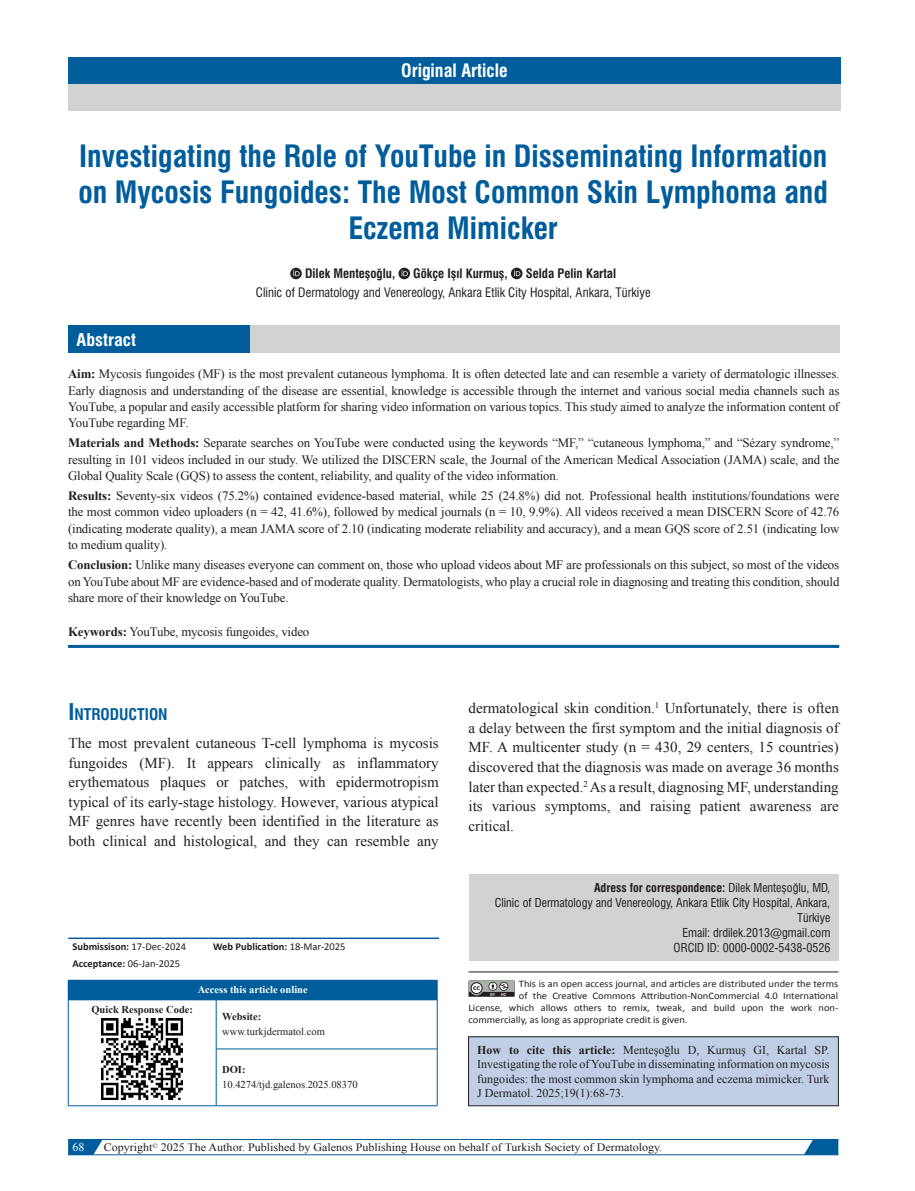
<style>
.page{position:relative;width:915px;height:1191px;background:#fff}
.page>*{position:absolute;margin:0;border:0;box-sizing:border-box;transform-origin:0 0}
._1__BASLIK{font:30px/36px "Swiss Condensed Bold Tr";color:#005d9c;text-align:center}
.t1{font:18px "Swiss Condensed Bold Tr";color:#fff}
.ABSTRACT_YAZISI{font:17.1px "Swiss Condensed Bold Tr";color:#fff;scale:1.05 1}
.ANA-BASLIK{font:15.75px "Swiss Condensed Bold Tr";color:#005d9c}
.YAZI{font:15px/19.5px "Times New Roman";color:#231f20;text-align:justify}
.ÖZET{font:12.9px/16.2px "Times New Roman";letter-spacing:-.01em;color:#231f20;text-align:justify}
.KURUM{font:12.75px "Swiss Condensed Tr";color:#231f20}
.YAZARLAR{font:12.75px "Swiss Condensed Bold Tr";color:#231f20}
.CITE{font:12px/14.4px "Times New Roman";color:#231f20;text-align:justify}
.CORRESPONDENCE{font:12px/15px "Swiss Condensed Tr";color:#231f20;text-align:right}
.CORRESPONDENCE-2{font:12px "Swiss Condensed Bold Tr";color:#231f20}
.t2{font:12px "Times New Roman";color:#fff}
.t3{font:11.4px "Times New Roman";color:#231f20;scale:1.05 1}
.SUBMİSSİON{font:700 10.5px "Calibri";color:#231f20}
.KUTU-BİLGİ{font:700 10.5px "Times New Roman";color:#231f20}
.DOİ{font:10.5px "Times New Roman";color:#231f20}
.ACCESS{font:700 10.5px "Times New Roman";color:#fff}
.ALT-WEBSİTE{font:10.5px "Times New Roman";color:#231f20}
.Lisans{font:10.05px "Calibri";color:#231f20;scale:1.05 1}
.s1{font-weight:700}
.s2{font-size:22.5px}
.s3{font-weight:400}
.s4{font-family:"Swiss Condensed Tr"}
</style>
<div class="page">
<div style="left:68px;top:57px;width:772px;height:27px;background:#005d9c"></div>
<div style="left:68px;top:84px;width:772px;height:26px;background:#d1d2d4"></div>
<svg style="left:804px;top:1140px;width:34px;height:14px"></svg>
<svg style="left:68px;top:1140px;width:35px;height:14px"></svg>
<hr style="left:68px;top:1139px;width:770px;height:1px;background:#005d9c">
<hr style="left:68px;top:1154px;width:770px;height:1px;background:#005d9c">
<hr style="left:68px;top:937px;width:141px;height:2px;background:#005d9c">
<hr style="left:209px;top:937px;width:230px;height:2px;background:#005d9c">
<div style="left:68px;top:980px;width:369px;height:19px;background:#005d9c"></div>
<svg style="left:437px;top:980px;width:1px;height:19px"></svg>
<hr style="left:68px;top:999px;width:148px;height:1px;background:#005d9c">
<hr style="left:68px;top:1000px;width:1px;height:49px;background:#005d9c">
<hr style="left:68px;top:1049px;width:1px;height:56px;background:#005d9c">
<hr style="left:68px;top:1105px;width:148px;height:1px;background:#005d9c">
<hr style="left:216px;top:999px;width:221px;height:1px;background:#005d9c">
<hr style="left:216px;top:1000px;width:1px;height:48px;background:#005d9c">
<hr style="left:437px;top:1000px;width:1px;height:48px;background:#005d9c">
<hr style="left:216px;top:1048px;width:221px;height:1px;background:#005d9c">
<hr style="left:216px;top:1049px;width:1px;height:56px;background:#005d9c">
<hr style="left:437px;top:1049px;width:1px;height:56px;background:#005d9c">
<hr style="left:216px;top:1105px;width:221px;height:1px;background:#005d9c">
<img style="left:102px;top:1019px;width:81px;height:80px">
<hr style="left:468px;top:971px;width:370px;height:1px;background:#231f20">
<svg style="left:468px;top:980px;width:46px;height:16px"></svg>
<div style="left:468px;top:1036px;width:370px;height:69px;background:#c0cfe5"></div>
<div style="left:468px;top:1036px;width:370px;height:70px;border:1px solid #231f20"></div>
<div style="left:469px;top:875px;width:369px;height:86px;background:#d1d2d4"></div>
<hr style="left:68px;top:645px;width:771px;height:3px;background:#005d9c">
<div style="left:68px;top:325px;width:182px;height:28px;background:#005d9c"></div>
<div style="left:250px;top:325px;width:589px;height:28px;background:#d1d2d4"></div>
<svg style="left:290px;top:268px;width:12px;height:11px"></svg>
<svg style="left:293px;top:270px;width:6px;height:6px"></svg>
<svg style="left:398px;top:268px;width:12px;height:11px"></svg>
<svg style="left:401px;top:270px;width:7px;height:6px"></svg>
<svg style="left:510px;top:268px;width:12px;height:11px"></svg>
<svg style="left:514px;top:270px;width:6px;height:6px"></svg>
<h2 class="t1" style="left:401px;top:60px;width:108px">Original Article</h2>
<p class="_1__BASLIK" style="left:78px;top:139px;width:751px">Investigating the Role of YouTube in Disseminating Information on Mycosis Fungoides: The Most Common Skin Lymphoma and<br>Eczema Mimicker</p>
<p class="YAZARLAR" style="left:305px;top:265px;width:92px">Dilek Menteşoğlu,</p>
<p class="YAZARLAR" style="left:413px;top:265px;width:96px">Gökçe Işıl Kurmuş,</p>
<p class="YAZARLAR" style="left:525px;top:265px;width:92px">Selda Pelin Kartal</p>
<p class="KURUM" style="left:256px;top:284px;width:396px">Clinic of Dermatology and Venereology, Ankara Etlik City Hospital, Ankara, Türkiye</p>
<p class="ABSTRACT_YAZISI" style="left:77px;top:330px;width:58px">Abstract</p>
<p class="ÖZET" style="left:68px;top:366px;width:772px"><span class="s1">Aim:</span> Mycosis fungoides (MF) is the most prevalent cutaneous lymphoma. It is often detected late and can resemble a variety of dermatologic illnesses.<br>Early diagnosis and understanding of the disease are essential, knowledge is accessible through the internet and various social media channels such as YouTube, a popular and easily accessible platform for sharing video information on various topics. This study aimed to analyze the information content of YouTube regarding MF.</p>
<p class="ÖZET" style="left:68px;top:435px;width:772px"><span class="s1">Materials and Methods:</span> Separate searches on YouTube were conducted using the keywords “MF,” “cutaneous lymphoma,” and “Sézary syndrome,” resulting in 101 videos included in our study. We utilized the DISCERN scale, the Journal of the American Medical Association (JAMA) scale, and the Global Quality Scale (GQS) to assess the content, reliability, and quality of the video information.</p>
<p class="ÖZET" style="left:68px;top:487px;width:772px"><span class="s1">Results:</span> Seventy-six videos (75.2%) contained evidence-based material, while 25 (24.8%) did not. Professional health institutions/foundations were the most common video uploaders (n = 42, 41.6%), followed by medical journals (n = 10, 9.9%). All videos received a mean DISCERN Score of 42.76 (indicating moderate quality), a mean JAMA score of 2.10 (indicating moderate reliability and accuracy), and a mean GQS score of 2.51 (indicating low to medium quality).</p>
<p class="ÖZET" style="left:68px;top:557px;width:772px"><span class="s1">Conclusion:</span> Unlike many diseases everyone can comment on, those who upload videos about MF are professionals on this subject, so most of the videos on YouTube about MF are evidence-based and of moderate quality. Dermatologists, who play a crucial role in diagnosing and treating this condition, should share more of their knowledge on YouTube.</p>
<p class="ÖZET" style="left:68px;top:623px;width:243px"><span class="s1">Keywords:</span> YouTube, mycosis fungoides, video</p>
<p class="ANA-BASLIK" style="left:68px;top:705px;width:101px"><span class="s2">I</span>NTRODUCTION</p>
<p class="YAZI" style="left:68px;top:733px;width:371px">The most prevalent cutaneous T-cell lymphoma is mycosis fungoides (MF). It appears clinically as inflammatory erythematous plaques or patches, with epidermotropism typical of its early-stage histology. However, various atypical MF genres have recently been identified in the literature as both clinical and histological, and they can resemble any</p>
<p class="SUBMİSSİON" style="left:72px;top:939px;width:115px">Submissison: <span class="s3">17-Dec-2024</span></p>
<p class="SUBMİSSİON" style="left:213px;top:939px;width:134px">Web Publication: <span class="s3">18-Mar-2025</span></p>
<p class="SUBMİSSİON" style="left:72px;top:956px;width:109px">Acceptance: <span class="s3">06-Jan-2025</span></p>
<p class="ACCESS" style="left:198px;top:982px;width:111px">Access this article online</p>
<p class="KUTU-BİLGİ" style="left:91px;top:1002px;width:103px">Quick Response Code:</p>
<p class="KUTU-BİLGİ" style="left:222px;top:1009px;width:41px">Website:</p>
<p class="ALT-WEBSİTE" style="left:222px;top:1024px;width:104px">www.turkjdermatol.com</p>
<p class="KUTU-BİLGİ" style="left:222px;top:1062px;width:25px">DOI:</p>
<p class="DOİ" style="left:222px;top:1077px;width:137px">10.4274/tjd.galenos.2025.08370</p>
<p class="YAZI" style="left:468px;top:698px;width:371px">dermatological skin condition.<sup>1</sup> Unfortunately, there is often a delay between the first symptom and the initial diagnosis of MF. A multicenter study (n = 430, 29 centers, 15 countries) discovered that the diagnosis was made on average 36 months later than expected.<sup>2</sup> As a result, diagnosing MF, understanding its various symptoms, and raising patient awareness are critical.</p>
<p class="CORRESPONDENCE-2" style="left:593px;top:881px;width:238px">Adress for correspondence: <span class="s4">Dilek Menteşoğlu, MD,</span></p>
<p class="CORRESPONDENCE" style="left:494px;top:895px;width:337px">Clinic of Dermatology and Venereology, Ankara Etlik City Hospital, Ankara,<br>Türkiye</p>
<p class="CORRESPONDENCE" style="left:682px;top:925px;width:149px">Email: drdilek.2013@gmail.com</p>
<p class="CORRESPONDENCE" style="left:673px;top:940px;width:158px">ORCID ID: 0000-0002-5438-0526</p>
<p class="Lisans" style="left:518px;top:976px;width:306px">This is an open access journal, and articles are distributed under the terms</p>
<p class="Lisans" style="left:518px;top:988px;width:305px">of the Creative Commons Attribution-NonCommercial 4.0 International</p>
<p class="Lisans" style="left:468px;top:1000px;width:353px">License, which allows others to remix, tweak, and build upon the work non-</p>
<p class="Lisans" style="left:468px;top:1012px;width:210px">commercially, as long as appropriate credit is given.</p>
<p class="CITE" style="left:477px;top:1042px;width:354px"><span class="s1">How to cite this article:</span> Menteşoğlu D, Kurmuş GI, Kartal SP.<br>Investigating the role of YouTube in disseminating information on mycosis fungoides: the most common skin lymphoma and eczema mimicker. Turk J Dermatol. 2025;19(1):68-73.</p>
<p class="t2" style="left:72px;top:1139px;width:13px">68</p>
<p class="t3" style="left:104px;top:1139px;width:533px">Copyright<sup>©</sup> 2025 The Author. Published by Galenos Publishing House on behalf of Turkish Society of Dermatology.</p>
</div>
